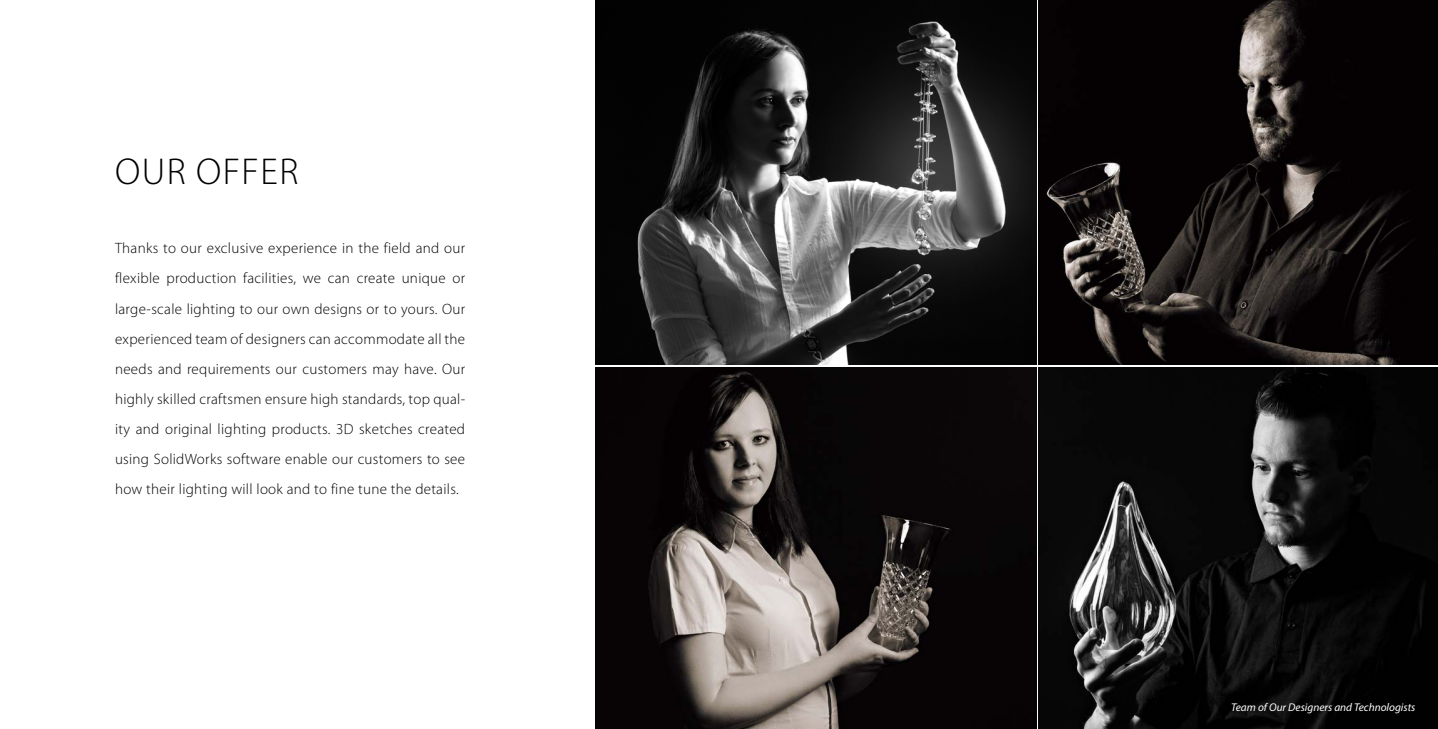
<style>
.page{position:relative;width:1438px;height:729px;background:#fff}
.page>*{position:absolute;margin:0;border:0;box-sizing:border-box;transform-origin:0 0}
.t1{font:300 37.5px "Myriad Pro";letter-spacing:.04em;color:#000}
.t2{font:300 15px/30px "Myriad Pro";letter-spacing:.02em;color:#000;text-align:justify}
.t3{font:italic 11.25px "Myriad Pro";color:#fff}
</style>
<div class="page">
<img style="left:1038px;top:0;width:400px;height:364px">
<img style="left:595px;top:0;width:441px;height:364px">
<img style="left:1038px;top:367px;width:400px;height:362px">
<img style="left:595px;top:367px;width:441px;height:362px">
<h1 class="t1" style="left:115px;top:149px;width:185px">OUR OFFER</h1>
<p class="t2" style="left:115px;top:233px;width:352px">Thanks to our exclusive experience in the field and our flexible production facilities, we can create unique or large-scale lighting to our own designs or to yours. Our experienced team of designers can accommodate all the needs and requirements our customers may have. Our highly skilled craftsmen ensure high standards, top qual&shy;ity and original lighting products. 3D sketches created using SolidWorks software enable our customers to see how their lighting will look and to fine tune the details.</p>
<p class="t3" style="left:1231px;top:700px;width:186px">Team of Our Designers and Technologists</p>
</div>
